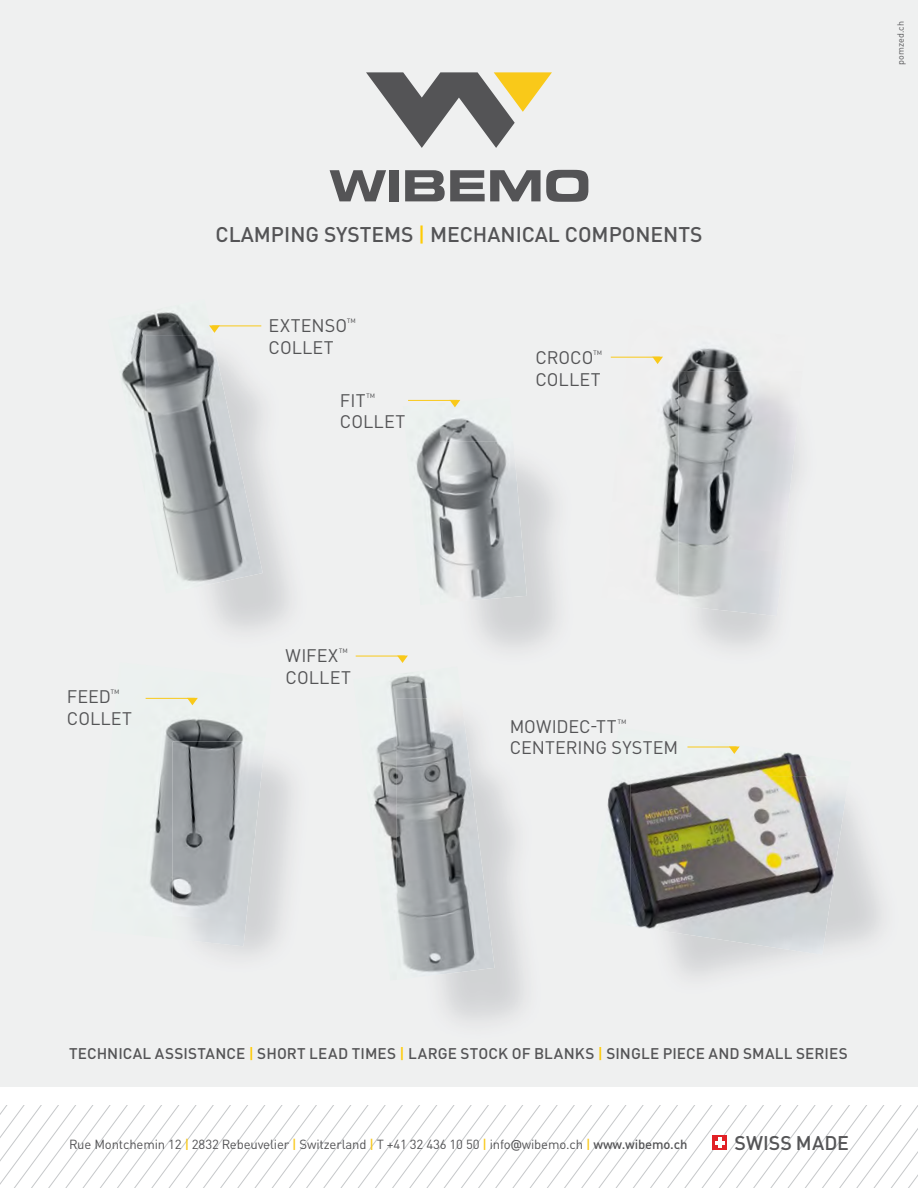
<style>
.page{position:relative;width:918px;height:1188px;background:#fff}
.page>*{position:absolute;margin:0;border:0;box-sizing:border-box;transform-origin:0 0}
.t1{font:500 21px "DINOT";color:#545456}
.t2{font:500 19.5px "DINOT";letter-spacing:.005em;color:#545456}
.t3{font:18px/21.6px "DINOT";letter-spacing:.005em;color:#545456}
.t4{font:500 15.3px "DINOT";letter-spacing:.005em;color:#545456}
.t5{font:13.05px "DINOT";letter-spacing:-.01em;color:#545456}
.t6{font:9px "DINOT";color:#545456}
.s1{color:#ffcb04}
.s2{font-weight:500;color:#ffcb04}
.s3{font-weight:500;color:#f9c919}
.s4{font-family:"D DIN Exp"}
.s5{font-weight:500}
</style>
<div class="page">
<svg style="left:0;top:1106px;width:918px;height:82px"></svg>
<div style="left:0;top:0;width:918px;height:1087px;background:#eff0f0"></div>
<svg style="left:366px;top:72px;width:186px;height:76px"></svg>
<svg style="left:330px;top:170px;width:56px;height:31px"></svg>
<div style="left:389px;top:170px;width:9px;height:31px;background:#545456"></div>
<svg style="left:405px;top:170px;width:183px;height:32px"></svg>
<img style="left:121px;top:312px;width:74px;height:105px">
<img style="left:145px;top:335px;width:118px;height:259px">
<img style="left:373px;top:673px;width:89px;height:308px">
<img style="left:397px;top:698px;width:98px;height:282px">
<img style="left:408px;top:399px;width:105px;height:206px">
<img style="left:440px;top:442px;width:87px;height:161px">
<img style="left:145px;top:697px;width:127px;height:242px">
<img style="left:173px;top:742px;width:92px;height:204px">
<svg style="left:209px;top:325px;width:11px;height:8px"></svg>
<hr style="left:212px;top:325px;width:49px;height:1px;background:#f9c919">
<img style="left:610px;top:348px;width:196px;height:247px">
<img style="left:678px;top:371px;width:125px;height:245px">
<img style="left:607px;top:746px;width:244px;height:180px">
<img style="left:631px;top:776px;width:218px;height:179px">
<svg style="left:450px;top:400px;width:10px;height:7px"></svg>
<hr style="left:408px;top:400px;width:49px;height:1px;background:#f9c919">
<svg style="left:652px;top:357px;width:11px;height:7px"></svg>
<hr style="left:611px;top:357px;width:49px;height:1px;background:#f9c919">
<svg style="left:398px;top:656px;width:10px;height:7px"></svg>
<hr style="left:356px;top:656px;width:49px;height:1px;background:#f9c919">
<svg style="left:187px;top:698px;width:11px;height:7px"></svg>
<hr style="left:146px;top:698px;width:49px;height:1px;background:#f9c919">
<svg style="left:729px;top:747px;width:11px;height:7px"></svg>
<hr style="left:687px;top:747px;width:50px;height:1px;background:#f9c919">
<p class="t1" style="left:216px;top:223px;width:488px">CLAMPING SYSTEMS <span class="s1">|</span> MECHANICAL COMPONENTS</p>
<p class="t3" style="left:268px;top:315px;width:89px">EXTENSO<sup>™<br></sup>COLLET</p>
<p class="t3" style="left:340px;top:390px;width:67px">FIT<sup>™<br></sup>COLLET</p>
<p class="t3" style="left:535px;top:347px;width:68px">CROCO<sup>™<br></sup>COLLET</p>
<p class="t3" style="left:67px;top:686px;width:67px">FEED<sup>™<br></sup>COLLET</p>
<p class="t3" style="left:286px;top:645px;width:67px">WIFEX<sup>™<br></sup>COLLET</p>
<p class="t3" style="left:510px;top:716px;width:170px">MOWIDEC-TT<sup>™<br></sup>CENTERING SYSTEM</p>
<p class="t6" style="left:895px;top:65px;width:45px;rotate:-90deg">pomzed.ch</p>
<p class="t3" style="left:93px;top:1035px;width:148px"><span class="s2">|</span> DÉLAIS COURTS</p>
<p class="t3" style="left:480px;top:1035px;width:287px"><span class="s2">|</span> PIÈCE UNITAIRE ET PETITE SÉRIE</p>
<p class="t4" style="left:69px;top:1045px;width:780px">TECHNICAL ASSISTANCE <span class="s1">|</span> SHORT LEAD TIMES <span class="s1">|</span> LARGE STOCK OF BLANKS <span class="s1">|</span> SINGLE PIECE AND SMALL SERIES</p>
<p class="t5" style="left:69px;top:1136px;width:620px">Rue Montchemin 12 <span class="s3">|</span> 2832 Rebeuvelier <span class="s3">|</span> Switzerland <span class="s3">|</span> T +41 32 436 10 50 <span class="s3">|</span> info<span class="s4">@</span>wibemo.ch <span class="s3">|</span> <span class="s5">www.wibemo.ch</span></p>
<p class="t2" style="left:734px;top:1132px;width:116px">SWISS MADE</p>
</div>
